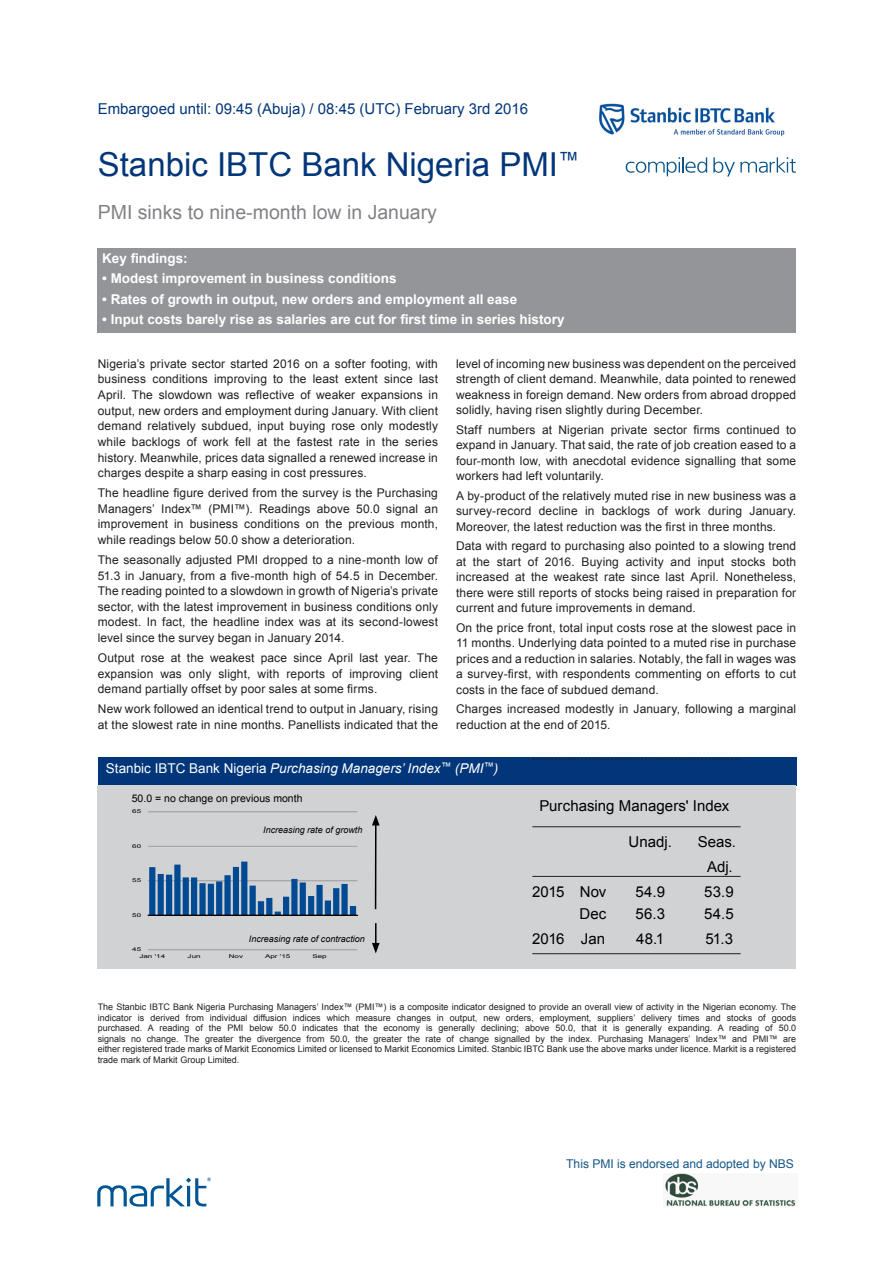
<style>
.page{position:relative;width:893px;height:1263px;background:#fff}
.page>*{position:absolute;margin:0;border:0;box-sizing:border-box;transform-origin:0 0}
.Paragraph_Style_82{font:33px "Arial";color:#02367a}
.Paragraph_Style_84{font:19.5px "Arial";color:#808285}
.Paragraph_Style_105{font:15px "Arial";color:#000}
.Paragraph_Style_82-2{font:15px "Arial";color:#02367a}
.Paragraph_Style_85{font:700 13.5px "Arial";color:#fff}
.t1{font:italic 13.5px "Arial";color:#fff}
.t2{font:12.15px "Arial";letter-spacing:-.005em;color:#165788}
.Body_copy{font:12px/15.6px "Arial";letter-spacing:.01em;color:#231f20;text-align:justify}
.HSBC_Bullet{font:10.5px "Arial";color:#000}
.Paragraph_Style_89{font:9px/10.5px "Arial";color:#231f20;text-align:justify}
.bar_graph_labels_ita{font:italic 9px "Arial";color:#000}
.HSBC_Bullet-2{font:italic 9px "Arial";color:#000}
.t3{font:5.25px "Arial";color:#000;scale:1.55 1}
.s1{font-style:normal}
</style>
<div class="page">
<div style="left:98px;top:757px;width:698px;height:29px;background:#02367a"></div>
<div style="left:98px;top:249px;width:698px;height:84px;background:#939598"></div>
<div style="left:97px;top:786px;width:699px;height:183px;background:#d1d2d4"></div>
<hr style="left:532px;top:953px;width:209px;height:1px;background:#231f20">
<svg style="left:532px;top:759px;width:209px;height:1px"></svg>
<hr style="left:532px;top:826px;width:209px;height:1px;background:#231f20">
<hr style="left:532px;top:876px;width:209px;height:1px;background:#231f20">
<hr style="left:375px;top:823px;width:2px;height:86px;background:#000">
<svg style="left:372px;top:815px;width:8px;height:10px"></svg>
<svg style="left:372px;top:923px;width:8px;height:30px"></svg>
<img style="left:599px;top:103px;width:186px;height:34px">
<div style="left:148px;top:950px;width:209px;height:1px;border:1px solid #a9a9a9"></div>
<div style="left:148px;top:881px;width:209px;height:1px;border:1px solid #a9a9a9"></div>
<div style="left:148px;top:846px;width:209px;height:1px;border:1px solid #a9a9a9"></div>
<div style="left:148px;top:812px;width:209px;height:1px;border:1px solid #a9a9a9"></div>
<svg style="left:149px;top:861px;width:207px;height:54px"></svg>
<div style="left:148px;top:915px;width:209px;height:1px;border:1px solid #000"></div>
<svg style="left:626px;top:157px;width:81px;height:19px"></svg>
<svg style="left:713px;top:157px;width:83px;height:20px"></svg>
<svg style="left:97px;top:1177px;width:114px;height:29px"></svg>
<img style="left:665px;top:1173px;width:131px;height:33px">
<p class="Paragraph_Style_82-2" style="left:98px;top:99px;width:432px">Embargoed until: 09:45 (Abuja) / 08:45 (UTC) February 3rd 2016</p>
<p class="Paragraph_Style_82" style="left:98px;top:143px;width:483px">Stanbic IBTC Bank Nigeria PMI<sup>™</sup></p>
<p class="Paragraph_Style_84" style="left:98px;top:199px;width:341px">PMI sinks to nine-month low in January</p>
<p class="Paragraph_Style_85" style="left:102px;top:249px;width:87px">Key findings:</p>
<p class="Paragraph_Style_85" style="left:102px;top:270px;width:296px">• Modest improvement in business conditions</p>
<p class="Paragraph_Style_85" style="left:102px;top:290px;width:417px">• Rates of growth in output, new orders and employment all ease</p>
<p class="Paragraph_Style_85" style="left:102px;top:311px;width:464px">• Input costs barely rise as salaries are cut for first time in series history</p>
<p class="Body_copy" style="left:98px;top:356px;width:342px">Nigeria’s private sector started 2016 on a softer footing, with business conditions improving to the least extent since last April. The slowdown was reflective of weaker expansions in output, new orders and employment during January. With client demand relatively subdued, input buying rose only modestly while backlogs of work fell at the fastest rate in the series history. Meanwhile, prices data signalled a renewed increase in charges despite a sharp easing in cost pressures.</p>
<p class="Body_copy" style="left:98px;top:485px;width:342px">The headline figure derived from the survey is the Purchasing Managers’ Index™ (PMI™). Readings above 50.0 signal an improvement in business conditions on the previous month, while readings below 50.0 show a deterioration.</p>
<p class="Body_copy" style="left:98px;top:552px;width:342px">The seasonally adjusted PMI dropped to a nine-month low of 51.3 in January, from a five-month high of 54.5 in December.<br>The reading pointed to a slowdown in growth of Nigeria’s private sector, with the latest improvement in business conditions only modest. In fact, the headline index was at its second-lowest level since the survey began in January 2014.</p>
<p class="Body_copy" style="left:98px;top:650px;width:342px">Output rose at the weakest pace since April last year. The expansion was only slight, with reports of improving client demand partially offset by poor sales at some firms.</p>
<p class="Body_copy" style="left:98px;top:701px;width:342px">New work followed an identical trend to output in January, rising at the slowest rate in nine months. Panellists indicated that the</p>
<p class="Body_copy" style="left:456px;top:356px;width:342px">level of incoming new business was dependent on the perceived strength of client demand. Meanwhile, data pointed to renewed weakness in foreign demand. New orders from abroad dropped solidly, having risen slightly during December.</p>
<p class="Body_copy" style="left:456px;top:422px;width:342px">Staff numbers at Nigerian private sector firms continued to expand in January. That said, the rate of job creation eased to a four-month low, with anecdotal evidence signalling that some workers had left voluntarily.</p>
<p class="Body_copy" style="left:456px;top:488px;width:342px">A by-product of the relatively muted rise in new business was a survey-record decline in backlogs of work during January.<br>Moreover, the latest reduction was the first in three months.</p>
<p class="Body_copy" style="left:456px;top:539px;width:342px">Data with regard to purchasing also pointed to a slowing trend at the start of 2016. Buying activity and input stocks both increased at the weakest rate since last April. Nonetheless, there were still reports of stocks being raised in preparation for current and future improvements in demand.</p>
<p class="Body_copy" style="left:456px;top:620px;width:342px">On the price front, total input costs rose at the slowest pace in 11 months. Underlying data pointed to a muted rise in purchase prices and a reduction in salaries. Notably, the fall in wages was a survey-first, with respondents commenting on efforts to cut costs in the face of subdued demand.</p>
<p class="Body_copy" style="left:456px;top:702px;width:342px">Charges increased modestly in January, following a marginal reduction at the end of 2015.</p>
<p class="t1" style="left:106px;top:760px;width:394px"><span class="s1">Stanbic IBTC Bank Nigeria</span> Purchasing Managers’ Index<sup>™</sup> (PMI<sup>™</sup>)</p>
<p class="HSBC_Bullet" style="left:132px;top:791px;width:172px">50.0 = no change on previous month</p>
<p class="HSBC_Bullet-2" style="left:263px;top:824px;width:101px">Increasing rate of growth</p>
<p class="t3" style="left:132px;top:808px;width:7px">65</p>
<p class="t3" style="left:132px;top:843px;width:7px">60</p>
<p class="t3" style="left:132px;top:877px;width:7px">55</p>
<p class="t3" style="left:132px;top:911px;width:7px">50</p>
<p class="t3" style="left:132px;top:946px;width:7px">45</p>
<p class="bar_graph_labels_ita" style="left:249px;top:933px;width:118px">Increasing rate of contraction</p>
<p class="t3" style="left:139px;top:952px;width:18px">Jan '14</p>
<p class="t3" style="left:188px;top:952px;width:10px">Jun</p>
<p class="t3" style="left:229px;top:952px;width:11px">Nov</p>
<p class="t3" style="left:265px;top:952px;width:18px">Apr '15</p>
<p class="t3" style="left:312px;top:952px;width:11px">Sep</p>
<p class="Paragraph_Style_105" style="left:539px;top:796px;width:192px">Purchasing Managers' Index</p>
<p class="Paragraph_Style_105" style="left:629px;top:832px;width:45px">Unadj.</p>
<p class="Paragraph_Style_105" style="left:698px;top:832px;width:40px">Seas.</p>
<p class="Paragraph_Style_105" style="left:707px;top:857px;width:27px">Adj.</p>
<p class="Paragraph_Style_105" style="left:532px;top:882px;width:76px">2015 Nov</p>
<p class="Paragraph_Style_105" style="left:635px;top:882px;width:31px">54.9</p>
<p class="Paragraph_Style_105" style="left:704px;top:882px;width:31px">53.9</p>
<p class="Paragraph_Style_105" style="left:580px;top:904px;width:28px">Dec</p>
<p class="Paragraph_Style_105" style="left:635px;top:904px;width:31px">56.3</p>
<p class="Paragraph_Style_105" style="left:704px;top:904px;width:31px">54.5</p>
<p class="Paragraph_Style_105" style="left:532px;top:929px;width:75px">2016 Jan</p>
<p class="Paragraph_Style_105" style="left:636px;top:929px;width:30px">48.1</p>
<p class="Paragraph_Style_105" style="left:705px;top:929px;width:29px">51.3</p>
<p class="Paragraph_Style_89" style="left:98px;top:1002px;width:700px">The Stanbic IBTC Bank Nigeria Purchasing Managers’ Index™ (PMI™) is a composite indicator designed to provide an overall view of activity in the Nigerian economy. The indicator is derived from individual diffusion indices which measure changes in output, new orders, employment, suppliers’ delivery times and stocks of goods purchased. A reading of the PMI below 50.0 indicates that the economy is generally declining; above 50.0, that it is generally expanding. A reading of 50.0 signals no change. The greater the divergence from 50.0, the greater the rate of change signalled by the index. Purchasing Managers’ Index™ and PMI™ are either registered trade marks of Markit Economics Limited or licensed to Markit Economics Limited. Stanbic IBTC Bank use the above marks under licence. Markit is a registered trade mark of Markit Group Limited.</p>
<p class="t2" style="left:566px;top:1155px;width:229px">This PMI is endorsed and adopted by NBS</p>
</div>
